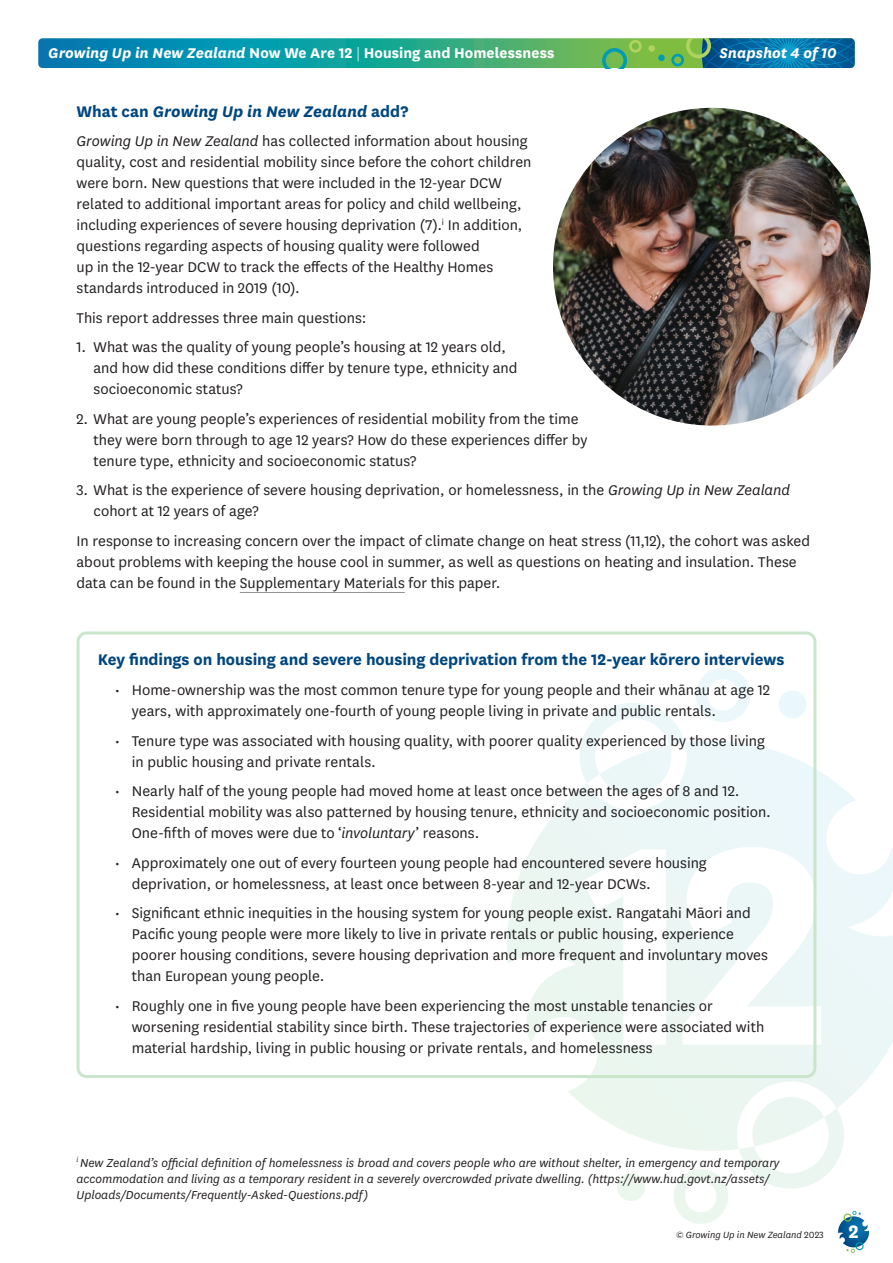
<style>
.page{position:relative;width:893px;height:1263px;background:#fff}
.page>*{position:absolute;margin:0;border:0;box-sizing:border-box;transform-origin:0 0}
.t1{font:700 21px "National";color:#fff}
.NWA12_Sub{font:700 18px "National";letter-spacing:-.005em;color:#00467e}
.NWA12_Sub-2{font:italic 700 18px "National";letter-spacing:-.005em;color:#00467e}
.NWA12_body{font:16.5px/21px "National";color:#231f20}
.t2{font:700 16.5px "National";color:#fff}
.t3{font:italic 700 16.5px "National";color:#fff}
.Notes{font:italic 13.5px/16.2px "National";color:#231f20}
.t4{font:italic 10.5px "National";color:#231f20}
.s1{font-style:italic}
.s2{font-weight:300}
.s3{font-style:normal}
</style>
<div class="page">
<svg style="left:838px;top:1224px;width:31px;height:29px"></svg>
<svg style="left:38px;top:38px;width:817px;height:30px;background:#239f94"></svg>
<svg style="left:602px;top:39px;width:40px;height:29px"></svg>
<svg style="left:648px;top:45px;width:17px;height:16px"></svg>
<svg style="left:671px;top:38px;width:184px;height:30px;background:#1d7d96"></svg>
<svg style="left:507px;top:668px;width:386px;height:556px"></svg>
<div style="left:77px;top:631px;width:739px;height:447px;border:3px solid #c9e5cc;border-radius:9px"></div>
<hr style="left:240px;top:592px;width:165px;height:1px;background:#939598">
<img style="left:553px;top:108px;width:318px;height:317px;border-radius:159px">
<p class="t2" style="left:48px;top:41px;width:508px"><span class="s1">Growing Up in New Zealand</span> Now We Are 12 <span class="s2">|</span> Housing and Homelessness</p>
<p class="t3" style="left:719px;top:42px;width:119px">Snapshot 4 of 10</p>
<p class="NWA12_Sub-2" style="left:77px;top:99px;width:333px"><span class="s3">What can</span> Growing Up in New Zealand <span class="s3">add?</span></p>
<p class="NWA12_body" style="left:77px;top:130px;width:456px"><span class="s1">Growing Up in New Zealand</span> has collected information about housing quality, cost and residential mobility since before the cohort children were born. New questions that were included in the 12-year DCW related to additional important areas for policy and child wellbeing, including experiences of severe housing deprivation (7).<sup>i</sup> In addition, questions regarding aspects of housing quality were followed<br>up in the 12-year DCW to track the effects of the Healthy Homes standards introduced in 2019 (10).</p>
<p class="NWA12_body" style="left:77px;top:307px;width:291px">This report addresses three main questions:</p>
<p class="NWA12_body" style="left:94px;top:336px;width:425px;text-indent:-17px">1. What was the quality of young people’s housing at 12 years old, and how did these conditions differ by tenure type, ethnicity and socioeconomic status?</p>
<p class="NWA12_body" style="left:94px;top:408px;width:495px;text-indent:-17px">2. What are young people’s experiences of residential mobility from the time they were born through to age 12 years? How do these experiences differ by tenure type, ethnicity and socioeconomic status?</p>
<p class="NWA12_body" style="left:94px;top:479px;width:698px;text-indent:-17px">3. What is the experience of severe housing deprivation, or homelessness, in the <span class="s1">Growing Up in New Zealand </span>cohort at 12 years of age?</p>
<p class="NWA12_body" style="left:77px;top:530px;width:735px">In response to increasing concern over the impact of climate change on heat stress (11,12), the cohort was asked about problems with keeping the house cool in summer, as well as questions on heating and insulation. These data can be found in the Supplementary Materials for this paper.</p>
<p class="NWA12_Sub" style="left:98px;top:647px;width:688px">Key findings on housing and severe housing deprivation from the 12-year kōrero interviews</p>
<p class="NWA12_body" style="left:132px;top:679px;width:640px;text-indent:-17px">• Home-ownership was the most common tenure type for young people and their whānau at age 12 years, with approximately one-fourth of young people living in private and public rentals.</p>
<p class="NWA12_body" style="left:132px;top:729px;width:635px;text-indent:-17px">• Tenure type was associated with housing quality, with poorer quality experienced by those living in public housing and private rentals.</p>
<p class="NWA12_body" style="left:132px;top:780px;width:641px;text-indent:-17px">• Nearly half of the young people had moved home at least once between the ages of 8 and 12.<br>Residential mobility was also patterned by housing tenure, ethnicity and socioeconomic position.<br>One-fifth of moves were due to ‘<span class="s1">involuntary</span>’ reasons.</p>
<p class="NWA12_body" style="left:132px;top:851px;width:577px;text-indent:-17px">• Approximately one out of every fourteen young people had encountered severe housing deprivation, or homelessness, at least once between 8-year and 12-year DCWs.</p>
<p class="NWA12_body" style="left:132px;top:902px;width:638px;text-indent:-17px">• Significant ethnic inequities in the housing system for young people exist. Rangatahi Māori and Pacific young people were more likely to live in private rentals or public housing, experience poorer housing conditions, severe housing deprivation and more frequent and involuntary moves than European young people.</p>
<p class="NWA12_body" style="left:132px;top:994px;width:634px;text-indent:-17px">• Roughly one in five young people have been experiencing the most unstable tenancies or worsening residential stability since birth. These trajectories of experience were associated with material hardship, living in public housing or private rentals, and homelessness</p>
<p class="Notes" style="left:77px;top:1154px;width:704px"><sup>i</sup> New Zealand’s official definition of homelessness is broad and covers people who are without shelter, in emergency and temporary accommodation and living as a temporary resident in a severely overcrowded private dwelling. (https://www.hud.govt.nz/assets/<br>Uploads/Documents/Frequently-Asked-Questions.pdf)</p>
<p class="t4" style="left:676px;top:1228px;width:149px">© Growing Up in New Zealand <span class="s3">2023</span></p>
<p class="t1" style="left:848px;top:1217px;width:12px">2</p>
</div>
